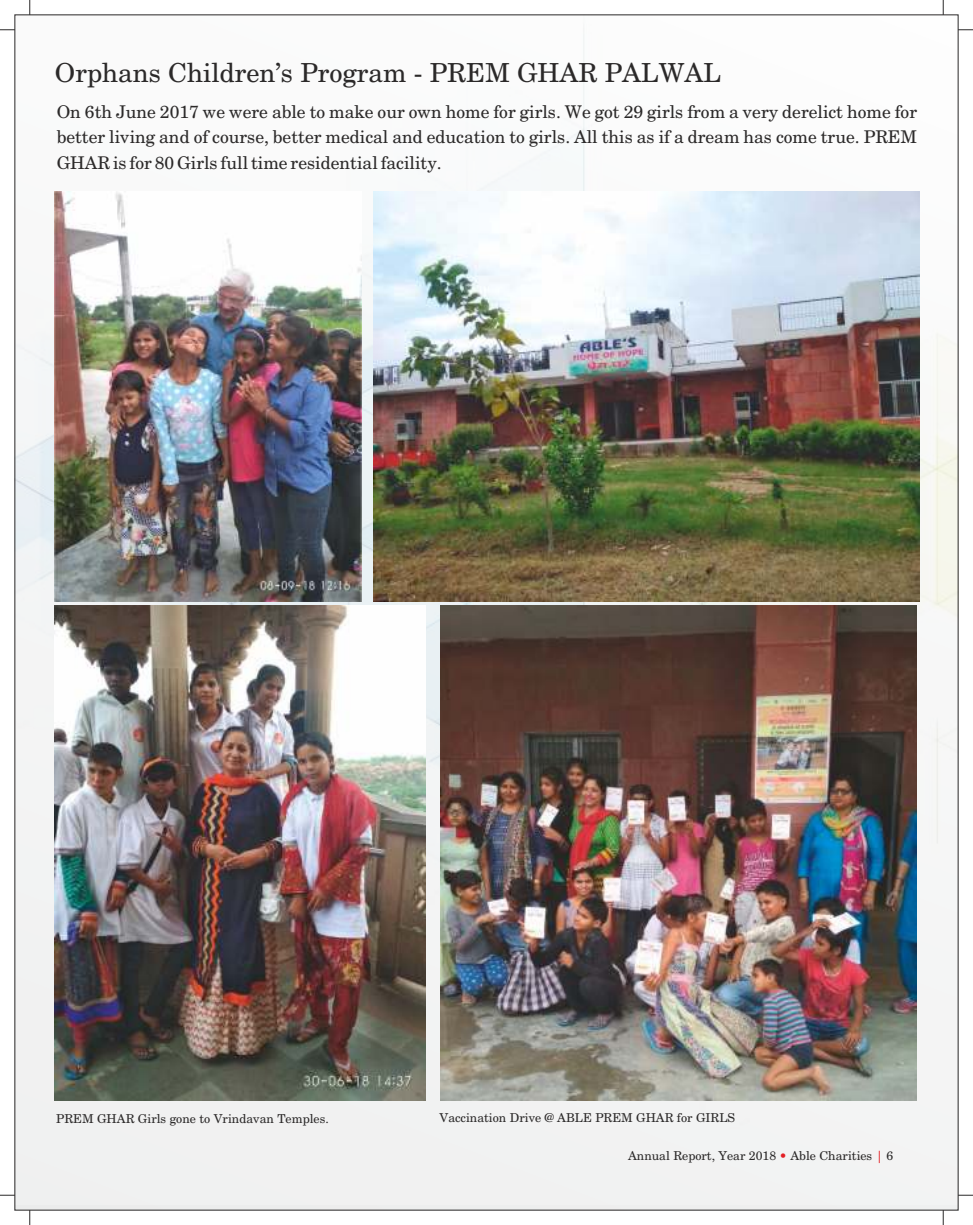
<style>
.page{position:relative;width:973px;height:1225px;background:#fff}
.page>*{position:absolute;margin:0;border:0;box-sizing:border-box;transform-origin:0 0}
.t1{font:26.25px "New Century Schlbk";color:#2b2929}
.t2{font:17.5px/25.6px "New Century Schlbk";color:#2b2929;text-align:justify}
.t3{font:12.25px "New Century Schlbk";color:#2b2929}
.s1{color:#e31f24}
</style>
<div class="page">
<img style="left:16px;top:28px;width:941px;height:1177px">
<svg style="left:958px;top:29px;width:15px;height:1px"></svg>
<svg style="left:943px;top:0;width:1px;height:15px"></svg>
<svg style="left:29px;top:0;width:1px;height:15px"></svg>
<svg style="left:0;top:29px;width:15px;height:1px"></svg>
<svg style="left:0;top:1195px;width:15px;height:1px"></svg>
<svg style="left:958px;top:1195px;width:15px;height:1px"></svg>
<svg style="left:29px;top:1210px;width:1px;height:15px"></svg>
<svg style="left:943px;top:1210px;width:1px;height:15px"></svg>
<img style="left:54px;top:192px;width:308px;height:409px">
<img style="left:374px;top:192px;width:546px;height:409px">
<img style="left:440px;top:606px;width:477px;height:494px">
<img style="left:54px;top:606px;width:371px;height:495px">
<h1 class="t1" style="left:55px;top:63px;width:667px">Orphans Children’s Program - PREM GHAR PALWAL</h1>
<p class="t2" style="left:57px;top:100px;width:862px">On 6th June 2017 we were able to make our own home for girls. We got 29 girls from a very derelict home for better living and of course, better medical and education to girls. All this as if a dream has come true. PREM GHAR is for 80 Girls full time residential facility.</p>
<p class="t3" style="left:56px;top:1114px;width:274px">PREM GHAR Girls gone to Vrindavan Temples.</p>
<p class="t3" style="left:440px;top:1113px;width:297px">Vaccination Drive @ ABLE PREM GHAR for GIRLS</p>
<p class="t3" style="left:628px;top:1151px;width:267px">Annual Report, Year 2018 <span class="s1">•</span> Able Charities <span class="s1">|</span> 6</p>
</div>
